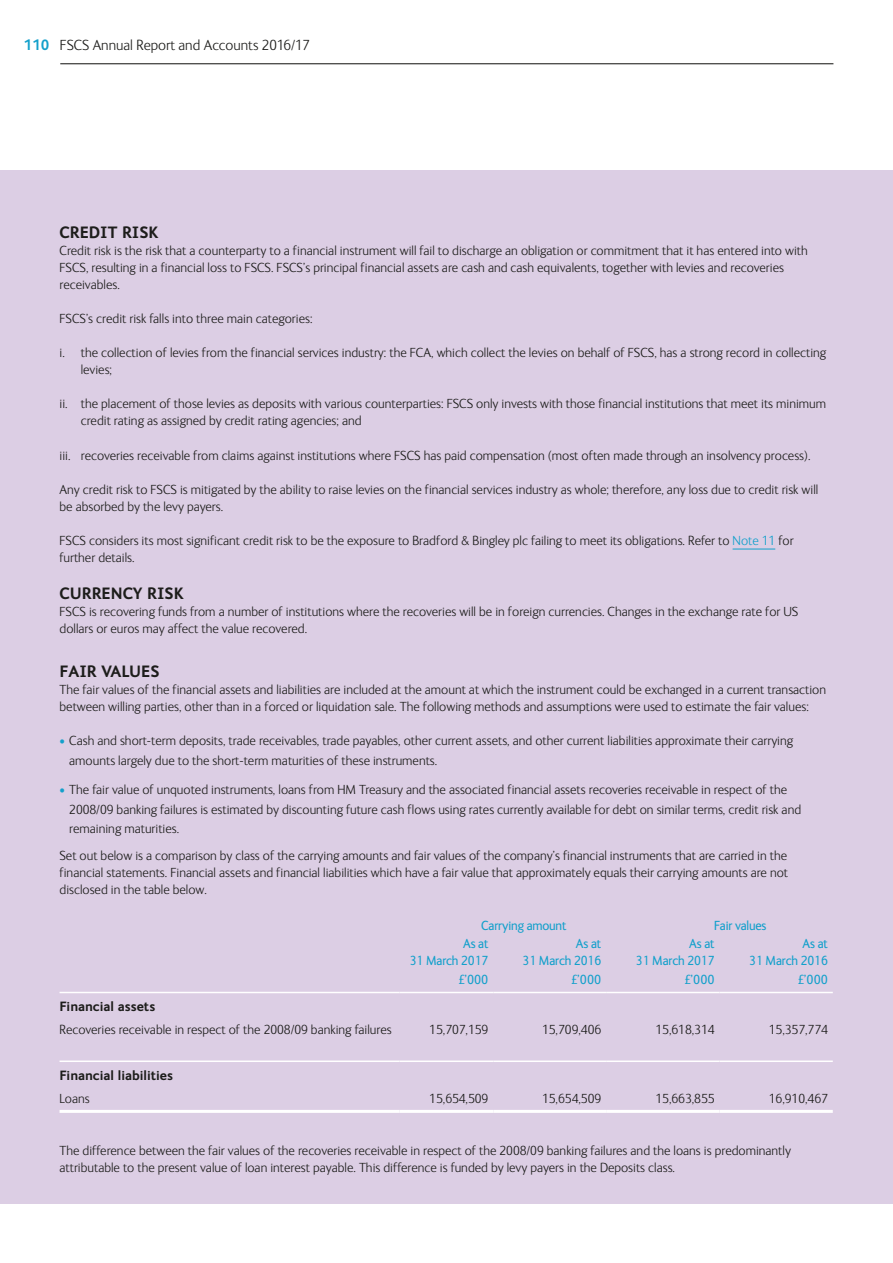
<style>
.page{position:relative;width:893px;height:1263px;background:#fff}
.page>*{position:absolute;margin:0;border:0;box-sizing:border-box;transform-origin:0 0}
.t1{font:700 16.5px "FS Ingrid";color:#1d1d1b}
.t2{font:300 15px "FS Ingrid";color:#1d1d1b}
.t3{font:300 13.5px/17px "FS Ingrid";color:#1d1d1b}
.t4{font:13.5px/17px "FS Ingrid";letter-spacing:-.01em;color:#13a0cb;text-align:right}
.t5{font:700 13.5px "FS Ingrid";color:#1d1d1b}
.s1{font-weight:700;color:#13a0cb}
.s2{color:#13a0cb}
</style>
<div class="page">
<div style="left:0;top:170px;width:893px;height:1034px;background:#dccee4"></div>
<hr style="left:733px;top:549px;width:42px;height:1px;background:#13a0cb">
<hr style="left:60px;top:992px;width:340px;height:1px;background:#fff">
<hr style="left:400px;top:992px;width:93px;height:1px;background:#fff">
<hr style="left:493px;top:992px;width:113px;height:1px;background:#fff">
<hr style="left:606px;top:992px;width:113px;height:1px;background:#fff">
<hr style="left:719px;top:992px;width:114px;height:1px;background:#fff">
<hr style="left:60px;top:1060px;width:340px;height:2px;background:#fff">
<hr style="left:400px;top:1060px;width:93px;height:2px;background:#fff">
<hr style="left:493px;top:1060px;width:113px;height:2px;background:#fff">
<hr style="left:606px;top:1060px;width:113px;height:2px;background:#fff">
<hr style="left:719px;top:1060px;width:114px;height:2px;background:#fff">
<hr style="left:60px;top:1110px;width:340px;height:3px;background:#fff">
<hr style="left:400px;top:1110px;width:93px;height:3px;background:#fff">
<hr style="left:493px;top:1110px;width:113px;height:3px;background:#fff">
<hr style="left:606px;top:1110px;width:113px;height:3px;background:#fff">
<hr style="left:719px;top:1110px;width:114px;height:3px;background:#fff">
<hr style="left:60px;top:63px;width:773px;height:1px;background:#1d1d1b">
<p class="t2" style="left:24px;top:35px;width:287px"><span class="s1">110</span> FSCS Annual Report and Accounts 2016/17</p>
<p class="t1" style="left:60px;top:222px;width:100px">CREDIT RISK</p>
<p class="t3" style="left:60px;top:242px;width:750px">Credit risk is the risk that a counterparty to a financial instrument will fail to discharge an obligation or commitment that it has entered into with<br>FSCS, resulting in a financial loss to FSCS. FSCS’s principal financial assets are cash and cash equivalents, together with levies and recoveries receivables.</p>
<p class="t3" style="left:60px;top:310px;width:254px">FSCS’s credit risk falls into three main categories:</p>
<p class="t3" style="left:81px;top:344px;width:747px;text-indent:-21px">i. the collection of levies from the financial services industry: the FCA, which collect the levies on behalf of FSCS, has a strong record in collecting levies;</p>
<p class="t3" style="left:81px;top:395px;width:747px;text-indent:-21px">ii. the placement of those levies as deposits with various counterparties: FSCS only invests with those financial institutions that meet its minimum credit rating as assigned by credit rating agencies; and</p>
<p class="t3" style="left:60px;top:446px;width:753px">iii. recoveries receivable from claims against institutions where FSCS has paid compensation (most often made through an insolvency process).</p>
<p class="t3" style="left:60px;top:480px;width:760px">Any credit risk to FSCS is mitigated by the ability to raise levies on the financial services industry as whole; therefore, any loss due to credit risk will be absorbed by the levy payers.</p>
<p class="t3" style="left:60px;top:531px;width:736px">FSCS considers its most significant credit risk to be the exposure to Bradford &amp; Bingley plc failing to meet its obligations. Refer to <span class="s2">Note 11</span> for further details.</p>
<p class="t1" style="left:60px;top:583px;width:126px">CURRENCY RISK</p>
<p class="t3" style="left:60px;top:603px;width:740px">FSCS is recovering funds from a number of institutions where the recoveries will be in foreign currencies. Changes in the exchange rate for US dollars or euros may affect the value recovered.</p>
<p class="t1" style="left:60px;top:661px;width:102px">FAIR VALUES</p>
<p class="t3" style="left:60px;top:681px;width:768px">The fair values of the financial assets and liabilities are included at the amount at which the instrument could be exchanged in a current transaction between willing parties, other than in a forced or liquidation sale. The following methods and assumptions were used to estimate the fair values:</p>
<p class="t3" style="left:69px;top:731px;width:725px;line-height:19.5px;text-indent:-10px"><span class="s2">•</span> Cash and short-term deposits, trade receivables, trade payables, other current assets, and other current liabilities approximate their carrying amounts largely due to the short-term maturities of these instruments.</p>
<p class="t3" style="left:69px;top:779px;width:733px;line-height:19.5px;text-indent:-10px"><span class="s2">•</span> The fair value of unquoted instruments, loans from HM Treasury and the associated financial assets recoveries receivable in respect of the<br>2008/09 banking failures is estimated by discounting future cash flows using rates currently available for debt on similar terms, credit risk and remaining maturities.</p>
<p class="t3" style="left:60px;top:846px;width:730px;text-align:justify">Set out below is a comparison by class of the carrying amounts and fair values of the company’s financial instruments that are carried in the financial statements. Financial assets and financial liabilities which have a fair value that approximately equals their carrying amounts are not disclosed in the table below.</p>
<p class="t4" style="left:481px;top:916px;width:87px">Carrying amount</p>
<p class="t4" style="left:714px;top:916px;width:54px">Fair values</p>
<p class="t4" style="left:410px;top:935px;width:80px">As at<br>31 March 2017</p>
<p class="t4" style="left:523px;top:935px;width:80px">As at<br>31 March 2016</p>
<p class="t4" style="left:636px;top:935px;width:80px">As at<br>31 March 2017</p>
<p class="t4" style="left:749px;top:935px;width:80px">As at<br>31 March 2016</p>
<p class="t4" style="left:459px;top:970px;width:31px">£’000</p>
<p class="t4" style="left:571px;top:970px;width:31px">£’000</p>
<p class="t4" style="left:685px;top:970px;width:31px">£’000</p>
<p class="t4" style="left:798px;top:970px;width:31px">£’000</p>
<p class="t5" style="left:60px;top:997px;width:97px">Financial assets</p>
<p class="t3" style="left:60px;top:1020px;width:334px">Recoveries receivable in respect of the 2008/09 banking failures</p>
<p class="t3" style="left:429px;top:1020px;width:61px">15,707,159</p>
<p class="t3" style="left:542px;top:1020px;width:61px">15,709,406</p>
<p class="t3" style="left:655px;top:1020px;width:61px">15,618,314</p>
<p class="t3" style="left:769px;top:1020px;width:61px">15,357,774</p>
<p class="t5" style="left:60px;top:1066px;width:115px">Financial liabilities</p>
<p class="t3" style="left:60px;top:1089px;width:32px">Loans</p>
<p class="t3" style="left:429px;top:1089px;width:61px">15,654,509</p>
<p class="t3" style="left:542px;top:1089px;width:61px">15,654,509</p>
<p class="t3" style="left:655px;top:1089px;width:61px">15,663,855</p>
<p class="t3" style="left:769px;top:1089px;width:61px">16,910,467</p>
<p class="t3" style="left:60px;top:1142px;width:733px">The difference between the fair values of the recoveries receivable in respect of the 2008/09 banking failures and the loans is predominantly attributable to the present value of loan interest payable. This difference is funded by levy payers in the Deposits class.</p>
</div>
